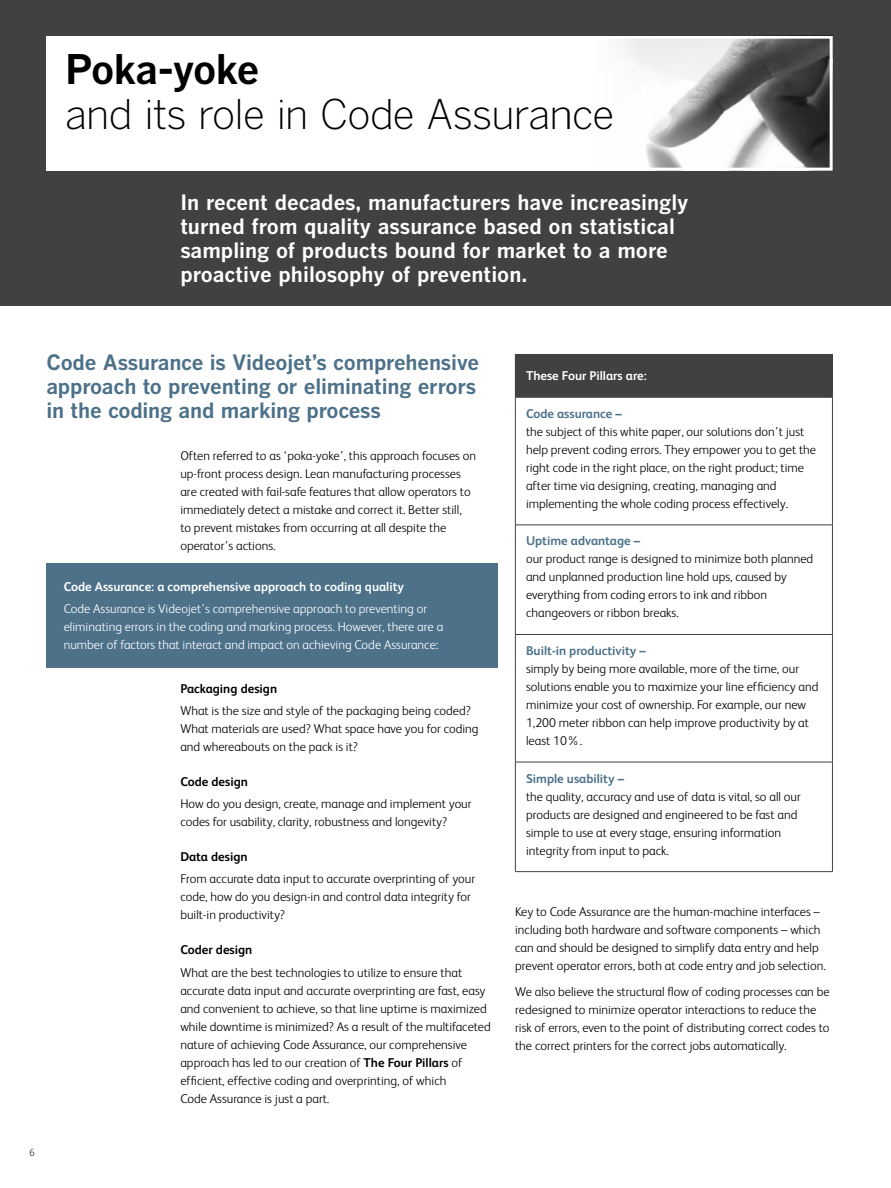
<style>
.page{position:relative;width:891px;height:1188px;background:#fff}
.page>*{position:absolute;margin:0;border:0;box-sizing:border-box;transform-origin:0 0}
.t1{font:40.5px "Benton Got Lt";letter-spacing:-.02em;color:#000}
.t2{font:40.5px "Benton Got Bol";letter-spacing:-.025em;color:#000}
.t3{font:21px/24px "Benton Got Bol";color:#fff}
.t4{font:21px/24px "Benton Got Bol";letter-spacing:-.01em;color:#4c7189}
.t5{font:300 12.75px/18px "FS Albert";color:#000}
.t6{font:300 12.75px/18px "FS Albert";color:#fff}
.t7{font:700 12.75px "FS Albert";color:#fff}
.t8{font:700 12.75px "FS Albert";color:#4c7189}
.t9{font:700 12.75px "FS Albert";color:#000}
.t10{font:300 10.5px "FS Albert";color:#414042}
.s1{font-weight:700}
</style>
<div class="page">
<div style="left:0;top:0;width:891px;height:306px;background:#414042"></div>
<div style="left:46px;top:36px;width:787px;height:135px;background:#fff"></div>
<div style="left:46px;top:563px;width:452px;height:105px;background:#4c7189"></div>
<img style="left:621px;top:40px;width:208px;height:127px">
<div style="left:589px;top:36px;width:244px;height:135px;border:3px solid #fff"></div>
<div style="left:515px;top:354px;width:317px;height:43px;background:#414042"></div>
<hr style="left:515px;top:354px;width:318px;height:1px;background:#414042">
<hr style="left:832px;top:355px;width:1px;height:42px;background:#414042">
<hr style="left:515px;top:397px;width:318px;height:1px;background:#414042">
<hr style="left:515px;top:398px;width:1px;height:127px;background:#414042">
<hr style="left:832px;top:398px;width:1px;height:127px;background:#414042">
<hr style="left:515px;top:525px;width:318px;height:1px;background:#414042">
<hr style="left:515px;top:525px;width:1px;height:109px;background:#414042">
<hr style="left:832px;top:525px;width:1px;height:109px;background:#414042">
<hr style="left:515px;top:634px;width:318px;height:1px;background:#414042">
<hr style="left:515px;top:635px;width:1px;height:127px;background:#414042">
<hr style="left:832px;top:635px;width:1px;height:127px;background:#414042">
<hr style="left:515px;top:762px;width:318px;height:1px;background:#414042">
<hr style="left:515px;top:762px;width:1px;height:109px;background:#414042">
<hr style="left:832px;top:762px;width:1px;height:109px;background:#414042">
<hr style="left:515px;top:871px;width:318px;height:1px;background:#414042">
<h1 class="t2" style="left:65px;top:44px;width:196px">Poka-yoke</h1>
<h1 class="t1" style="left:65px;top:91px;width:551px">and its role in Code Assurance</h1>
<h2 class="t3" style="left:180px;top:190px;width:510px">In recent decades, manufacturers have increasingly turned from quality assurance based on statistical sampling of products bound for market to a more proactive philosophy of prevention.</h2>
<h2 class="t4" style="left:46px;top:350px;width:434px">Code Assurance is Videojet’s comprehensive approach to preventing or eliminating errors in the coding and marking process</h2>
<p class="t5" style="left:180px;top:446px;width:297px">Often referred to as ‘poka-yoke’, this approach focuses on up-front process design. Lean manufacturing processes are created with fail-safe features that allow operators to immediately detect a mistake and correct it. Better still,<br>to prevent mistakes from occurring at all despite the operator’s actions.</p>
<p class="t7" style="left:64px;top:579px;width:342px">Code Assurance: a comprehensive approach to coding quality</p>
<p class="t6" style="left:64px;top:600px;width:381px">Code Assurance is Videojet’s comprehensive approach to preventing or eliminating errors in the coding and marking process. However, there are a number of factors that interact and impact on achieving Code Assurance:</p>
<p class="t9" style="left:180px;top:681px;width:98px">Packaging design</p>
<p class="t5" style="left:180px;top:701px;width:300px">What is the size and style of the packaging being coded?<br>What materials are used? What space have you for coding and whereabouts on the pack is it?</p>
<p class="t9" style="left:180px;top:774px;width:69px">Code design</p>
<p class="t5" style="left:180px;top:795px;width:293px">How do you design, create, manage and implement your codes for usability, clarity, robustness and longevity?</p>
<p class="t9" style="left:180px;top:849px;width:69px">Data design</p>
<p class="t5" style="left:180px;top:870px;width:296px">From accurate data input to accurate overprinting of your code, how do you design-in and control data integrity for built-in productivity?</p>
<p class="t9" style="left:180px;top:943px;width:74px">Coder design</p>
<p class="t5" style="left:180px;top:963px;width:312px">What are the best technologies to utilize to ensure that accurate data input and accurate overprinting are fast, easy and convenient to achieve, so that line uptime is maximized while downtime is minimized? As a result of the multifaceted nature of achieving Code Assurance, our comprehensive approach has led to our creation of <span class="s1">The Four Pillars</span> of efficient, effective coding and overprinting, of which<br>Code Assurance is just a part.</p>
<p class="t10" style="left:29px;top:1147px;width:7px">6</p>
<p class="t7" style="left:526px;top:369px;width:122px">These Four Pillars are:</p>
<p class="t8" style="left:526px;top:406px;width:97px">Code assurance –</p>
<p class="t5" style="left:526px;top:422px;width:292px">the subject of this white paper, our solutions don’t just help prevent coding errors. They empower you to get the right code in the right place, on the right product; time after time via designing, creating, managing and implementing the whole coding process effectively.</p>
<p class="t8" style="left:526px;top:534px;width:116px">Uptime advantage –</p>
<p class="t5" style="left:526px;top:550px;width:289px">our product range is designed to minimize both planned and unplanned production line hold ups, caused by everything from coding errors to ink and ribbon changeovers or ribbon breaks.</p>
<p class="t8" style="left:526px;top:643px;width:121px">Built-in productivity –</p>
<p class="t5" style="left:526px;top:660px;width:294px">simply by being more available, more of the time, our solutions enable you to maximize your line efficiency and minimize your cost of ownership. For example, our new 1,200 meter ribbon can help improve productivity by at least 10%.</p>
<p class="t8" style="left:526px;top:771px;width:100px">Simple usability –</p>
<p class="t5" style="left:526px;top:787px;width:276px">the quality, accuracy and use of data is vital, so all our products are designed and engineered to be fast and simple to use at every stage, ensuring information integrity from input to pack.</p>
<p class="t5" style="left:515px;top:902px;width:312px">Key to Code Assurance are the human-machine interfaces – including both hardware and software components – which can and should be designed to simplify data entry and help prevent operator errors, both at code entry and job selection.</p>
<p class="t5" style="left:515px;top:983px;width:316px">We also believe the structural flow of coding processes can be redesigned to minimize operator interactions to reduce the risk of errors, even to the point of distributing correct codes to the correct printers for the correct jobs automatically.</p>
</div>
